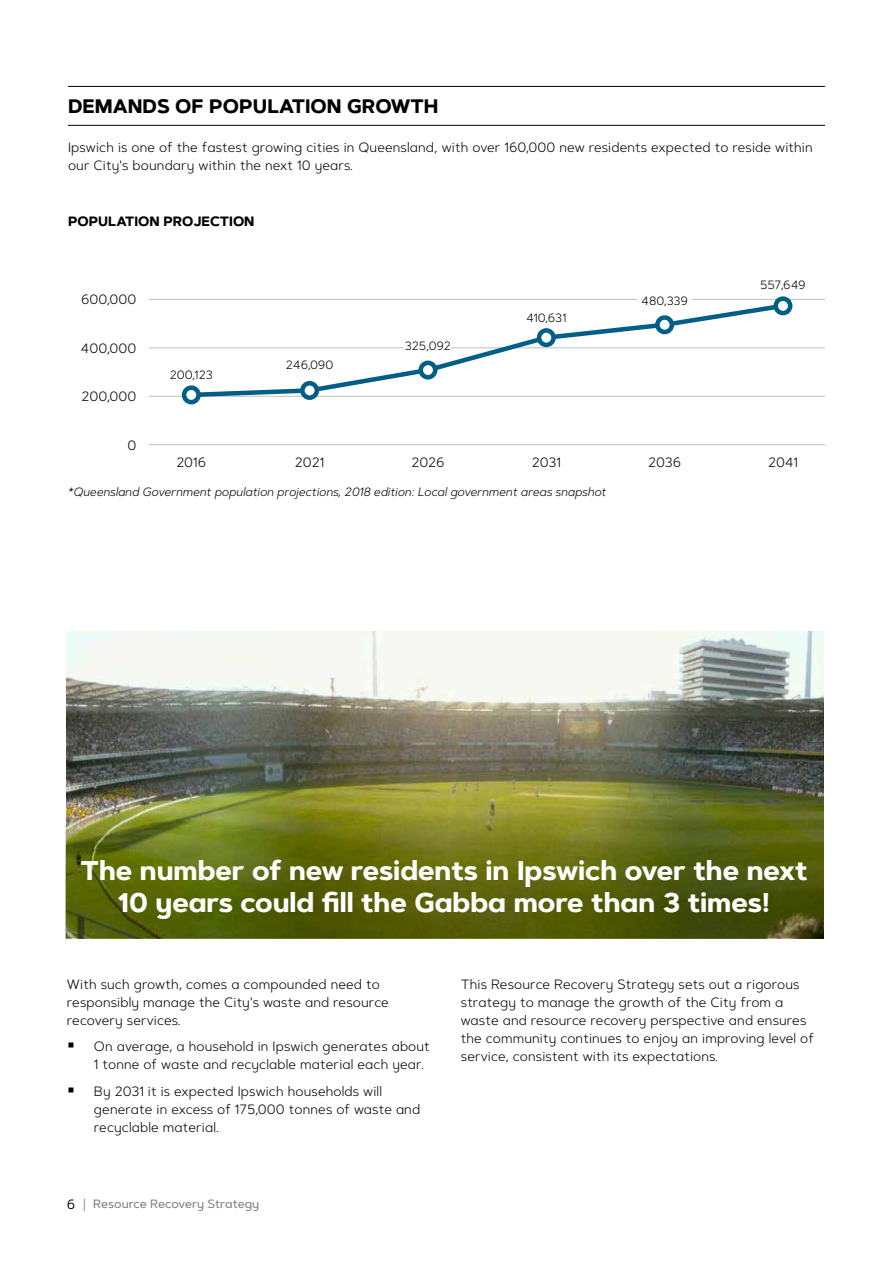
<style>
.page{position:relative;width:893px;height:1263px;background:#fff}
.page>*{position:absolute;margin:0;border:0;box-sizing:border-box;transform-origin:0 0}
.t1{font:700 27px/32.4px "Artegra Sans Alt";color:#fff;text-align:center}
.t2{font:700 19.5px "Artegra Sans Alt";color:#000}
.t3{font:300 13.5px/18px "Artegra Sans Alt";letter-spacing:.01em;color:#000}
.t4{font:700 13.5px "Artegra Sans Alt";color:#000}
.t5{font:italic 300 12px "Artegra Sans Alt";color:#000}
.t6{font:300 12px "Artegra Sans Alt";letter-spacing:-.005em;color:#000}
.t7{font:500 12px "Artegra Sans Alt";color:#808285}
.s1{font-weight:400;font-size:13.5px;color:#000}
.s2{font-weight:300;font-size:13.5px}
</style>
<div class="page">
<hr style="left:68px;top:86px;width:757px;height:1px;background:#000">
<hr style="left:68px;top:125px;width:757px;height:1px;background:#000">
<img style="left:67px;top:631px;width:757px;height:180px">
<svg style="left:66px;top:811px;width:758px;height:127px;background:#5e6711"></svg>
<hr style="left:149px;top:396px;width:676px;height:1px;background:#bcbec0">
<hr style="left:149px;top:444px;width:676px;height:1px;background:#bcbec0">
<hr style="left:149px;top:347px;width:676px;height:1px;background:#bcbec0">
<hr style="left:149px;top:299px;width:676px;height:1px;background:#bcbec0">
<svg style="left:187px;top:305px;width:601px;height:95px"></svg>
<svg style="left:184px;top:388px;width:15px;height:14px"></svg>
<div style="left:182px;top:385px;width:19px;height:19px;border:4px solid #005e87;border-radius:50%"></div>
<svg style="left:302px;top:383px;width:15px;height:15px"></svg>
<div style="left:300px;top:381px;width:19px;height:19px;border:4px solid #005e87;border-radius:50%"></div>
<svg style="left:421px;top:363px;width:14px;height:14px"></svg>
<div style="left:418px;top:361px;width:19px;height:19px;border:4px solid #005e87;border-radius:50%"></div>
<svg style="left:539px;top:330px;width:14px;height:15px"></svg>
<div style="left:537px;top:328px;width:19px;height:19px;border:4px solid #005e87;border-radius:50%"></div>
<svg style="left:657px;top:318px;width:15px;height:14px"></svg>
<div style="left:655px;top:315px;width:19px;height:19px;border:4px solid #005e87;border-radius:50%"></div>
<svg style="left:776px;top:299px;width:14px;height:14px"></svg>
<div style="left:773px;top:296px;width:19px;height:19px;border:4px solid #005e87;border-radius:50%"></div>
<div style="left:405px;top:340px;width:46px;height:19px;background:#fff"></div>
<div style="left:637px;top:295px;width:55px;height:19px;background:#fff"></div>
<h2 class="t2" style="left:68px;top:92px;width:372px">DEMANDS OF POPULATION GROWTH</h2>
<p class="t3" style="left:68px;top:138px;width:746px">Ipswich is one of the fastest growing cities in Queensland, with over 160,000 new residents expected to reside within our City's boundary within the next 10 years.</p>
<p class="t4" style="left:68px;top:211px;width:188px">POPULATION PROJECTION</p>
<p class="t3" style="left:81px;top:290px;width:57px">600,000</p>
<p class="t3" style="left:81px;top:339px;width:57px">400,000</p>
<p class="t3" style="left:81px;top:387px;width:56px">200,000</p>
<p class="t3" style="left:127px;top:436px;width:10px">0</p>
<p class="t6" style="left:170px;top:367px;width:45px">200,123</p>
<p class="t6" style="left:286px;top:357px;width:49px">246,090</p>
<p class="t6" style="left:405px;top:338px;width:48px">325,092</p>
<p class="t6" style="left:526px;top:310px;width:42px">410,631</p>
<p class="t6" style="left:641px;top:293px;width:49px">480,339</p>
<p class="t6" style="left:760px;top:277px;width:47px">557,649</p>
<p class="t3" style="left:176px;top:453px;width:31px">2016</p>
<p class="t3" style="left:295px;top:453px;width:31px">2021</p>
<p class="t3" style="left:411px;top:453px;width:35px">2026</p>
<p class="t3" style="left:532px;top:453px;width:31px">2031</p>
<p class="t3" style="left:648px;top:453px;width:34px">2036</p>
<p class="t3" style="left:768px;top:453px;width:31px">2041</p>
<p class="t5" style="left:68px;top:484px;width:540px">*Queensland Government population projections, 2018 edition: Local government areas snapshot</p>
<h1 class="t1" style="left:81px;top:855px;width:728px">The number of new residents in Ipswich over the next<br>10 years could fill the Gabba more than 3 times!</h1>
<p class="t3" style="left:67px;top:975px;width:323px">With such growth, comes a compounded need to responsibly manage the City's waste and resource recovery services.</p>
<p class="t3" style="left:94px;top:1037px;width:337px">On average, a household in Ipswich generates about<br>1 tonne of waste and recyclable material each year.</p>
<p class="t3" style="left:94px;top:1082px;width:328px">By 2031 it is expected Ipswich households will generate in excess of 175,000 tonnes of waste and recyclable material.</p>
<p class="t7" style="left:67px;top:1196px;width:194px"><span class="s1">6</span> <span class="s2">|</span> Resource Recovery Strategy</p>
<p class="t3" style="left:461px;top:975px;width:355px">This Resource Recovery Strategy sets out a rigorous strategy to manage the growth of the City from a waste and resource recovery perspective and ensures the community continues to enjoy an improving level of service, consistent with its expectations.</p>
</div>
